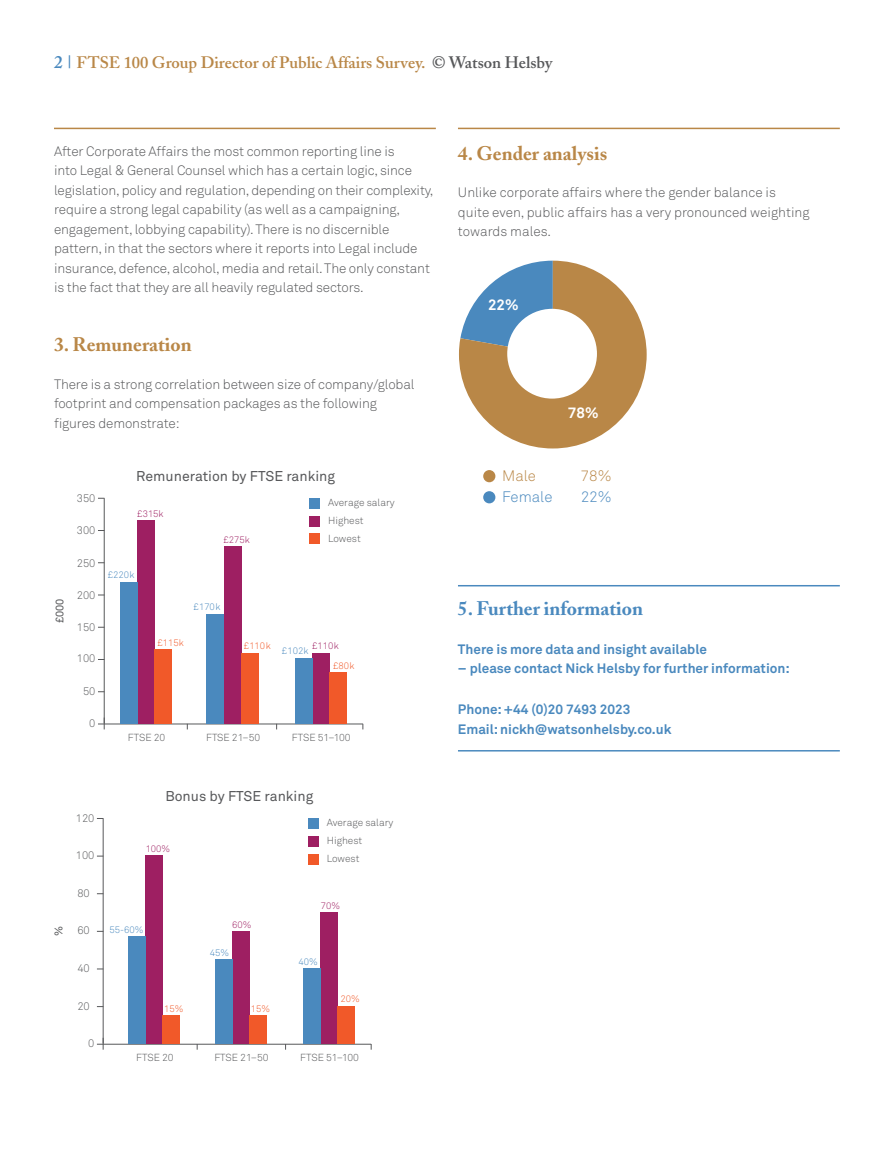
<style>
.page{position:relative;width:893px;height:1149px;background:#fff}
.page>*{position:absolute;margin:0;border:0;box-sizing:border-box;transform-origin:0 0}
.t1{font:700 19.5px "Adobe Caslon";color:#b98747}
.t2{font:700 19.5px "Adobe Caslon";color:#4a89be}
.t3{font:600 16.5px "Adobe Caslon";color:#b98747}
.t4{font:300 15px "Akkurat";color:#4a89be}
.t5{font:300 15px "Akkurat";color:#b98747}
.t6{font:700 15px "Akkurat";color:#fff}
.t7{font:14.1px "Akkurat";color:#57585a}
.t8{font:300 13.5px/19.5px "Akkurat";letter-spacing:-.01em;color:#57585a}
.t9{font:700 13.5px/19.5px "Akkurat";color:#4a89be}
.t10{font:300 10.95px "Akkurat";color:#57585a}
.t11{font:10.95px "Akkurat";color:#57585a}
.t12{font:300 10.2px/18px "Akkurat";color:#57585a}
.t13{font:300 9.3px "Akkurat";color:#4a89be}
.t14{font:300 9.3px "Akkurat";color:#9e1f62}
.t15{font:300 9.3px "Akkurat";color:#f15929}
.s1{font-size:17.7px;color:#4a89be}
.s2{color:#57585a}
</style>
<div class="page">
<hr style="left:54px;top:128px;width:382px;height:1px;background:#b98747">
<hr style="left:104px;top:723px;width:259px;height:1px;background:#57585a">
<hr style="left:104px;top:498px;width:1px;height:225px;background:#57585a">
<svg style="left:98px;top:717px;width:7px;height:12px"></svg>
<div style="left:137px;top:520px;width:18px;height:203px;background:#9e1f62"></div>
<div style="left:224px;top:546px;width:17px;height:177px;background:#9e1f62"></div>
<div style="left:312px;top:652px;width:17px;height:71px;background:#9e1f62"></div>
<div style="left:155px;top:649px;width:17px;height:74px;background:#f15929"></div>
<div style="left:241px;top:652px;width:17px;height:71px;background:#f15929"></div>
<div style="left:329px;top:671px;width:18px;height:52px;background:#f15929"></div>
<div style="left:295px;top:657px;width:17px;height:66px;background:#4a89be"></div>
<div style="left:120px;top:581px;width:17px;height:142px;background:#4a89be"></div>
<div style="left:207px;top:614px;width:17px;height:109px;background:#4a89be"></div>
<div style="left:309px;top:497px;width:11px;height:11px;background:#4a89be"></div>
<div style="left:309px;top:515px;width:11px;height:11px;background:#9e1f62"></div>
<div style="left:309px;top:533px;width:11px;height:11px;background:#f15929"></div>
<hr style="left:103px;top:1043px;width:268px;height:1px;background:#57585a">
<hr style="left:103px;top:818px;width:1px;height:225px;background:#57585a">
<svg style="left:97px;top:1037px;width:7px;height:12px"></svg>
<div style="left:146px;top:855px;width:17px;height:188px;background:#9e1f62"></div>
<div style="left:232px;top:930px;width:17px;height:113px;background:#9e1f62"></div>
<div style="left:320px;top:911px;width:18px;height:132px;background:#9e1f62"></div>
<div style="left:163px;top:1015px;width:17px;height:28px;background:#f15929"></div>
<div style="left:249px;top:1015px;width:18px;height:28px;background:#f15929"></div>
<div style="left:338px;top:1005px;width:17px;height:38px;background:#f15929"></div>
<div style="left:303px;top:968px;width:17px;height:75px;background:#4a89be"></div>
<div style="left:128px;top:936px;width:18px;height:107px;background:#4a89be"></div>
<div style="left:215px;top:958px;width:17px;height:85px;background:#4a89be"></div>
<div style="left:308px;top:817px;width:10px;height:11px;background:#4a89be"></div>
<div style="left:308px;top:835px;width:10px;height:11px;background:#9e1f62"></div>
<div style="left:308px;top:853px;width:10px;height:11px;background:#f15929"></div>
<svg style="left:459px;top:260px;width:188px;height:188px"></svg>
<div style="left:507px;top:309px;width:90px;height:89px;background:#fff;border-radius:50%"></div>
<div style="left:483px;top:470px;width:12px;height:12px;background:#b98747;border-radius:50%"></div>
<div style="left:483px;top:491px;width:12px;height:12px;background:#4a89be;border-radius:50%"></div>
<hr style="left:458px;top:128px;width:382px;height:1px;background:#b98747">
<hr style="left:458px;top:584px;width:382px;height:2px;background:#4a89be">
<hr style="left:458px;top:749px;width:382px;height:2px;background:#4a89be">
<p class="t3" style="left:54px;top:52px;width:500px"><span class="s1">2 |</span> FTSE 100 Group Director of Public Affairs Survey. <span class="s2">© Watson Helsby</span></p>
<p class="t8" style="left:54px;top:141px;width:381px">After Corporate Affairs the most common reporting line is<br>into Legal &amp; General Counsel which has a certain logic, since legislation, policy and regulation, depending on their complexity, require a strong legal capability (as well as a campaigning, engagement, lobbying capability). There is no discernible pattern, in that the sectors where it reports into Legal include insurance, defence, alcohol, media and retail. The only constant is the fact that they are all heavily regulated sectors.</p>
<h1 class="t1" style="left:54px;top:332px;width:139px">3. Remuneration</h1>
<p class="t8" style="left:54px;top:374px;width:362px">There is a strong correlation between size of company/global footprint and compensation packages as the following figures demonstrate:</p>
<p class="t11" style="left:53px;top:622px;width:26px;rotate:-90deg">£000</p>
<p class="t10" style="left:77px;top:491px;width:20px">350</p>
<p class="t10" style="left:77px;top:523px;width:20px">300</p>
<p class="t10" style="left:77px;top:555px;width:20px">250</p>
<p class="t10" style="left:77px;top:588px;width:20px">200</p>
<p class="t10" style="left:77px;top:620px;width:20px">150</p>
<p class="t10" style="left:77px;top:651px;width:20px">100</p>
<p class="t10" style="left:83px;top:683px;width:14px">50</p>
<p class="t10" style="left:89px;top:716px;width:8px">0</p>
<p class="t7" style="left:136px;top:467px;width:200px">Remuneration by FTSE ranking</p>
<p class="t14" style="left:137px;top:508px;width:28px">£315k</p>
<p class="t13" style="left:108px;top:568px;width:28px">£220k</p>
<p class="t14" style="left:223px;top:533px;width:28px">£275k</p>
<p class="t13" style="left:194px;top:601px;width:28px">£170k</p>
<p class="t15" style="left:158px;top:636px;width:28px">£115k</p>
<p class="t15" style="left:244px;top:639px;width:28px">£110k</p>
<p class="t12" style="left:328px;top:493px;width:68px">Average salary<br>Highest<br>Lowest</p>
<p class="t14" style="left:312px;top:640px;width:28px">£110k</p>
<p class="t15" style="left:333px;top:659px;width:23px">£80k</p>
<p class="t13" style="left:282px;top:645px;width:28px">£102k</p>
<p class="t12" style="left:128px;top:728px;width:39px">FTSE 20</p>
<p class="t12" style="left:206px;top:728px;width:56px">FTSE 21–50</p>
<p class="t12" style="left:292px;top:728px;width:60px">FTSE 51–100</p>
<p class="t10" style="left:76px;top:811px;width:20px">120</p>
<p class="t10" style="left:76px;top:848px;width:20px">100</p>
<p class="t10" style="left:77px;top:885px;width:14px">80</p>
<p class="t7" style="left:165px;top:787px;width:149px">Bonus by FTSE ranking</p>
<p class="t14" style="left:146px;top:843px;width:26px">100%</p>
<p class="t12" style="left:327px;top:813px;width:68px">Average salary<br>Highest<br>Lowest</p>
<p class="t14" style="left:321px;top:899px;width:21px">70%</p>
<p class="t11" style="left:52px;top:935px;width:12px;rotate:-90deg">%</p>
<p class="t13" style="left:109px;top:923px;width:35px">55-60%</p>
<p class="t10" style="left:77px;top:923px;width:14px">60</p>
<p class="t14" style="left:232px;top:918px;width:21px">60%</p>
<p class="t13" style="left:210px;top:946px;width:21px">45%</p>
<p class="t10" style="left:77px;top:960px;width:14px">40</p>
<p class="t13" style="left:298px;top:955px;width:21px">40%</p>
<p class="t10" style="left:77px;top:998px;width:14px">20</p>
<p class="t15" style="left:164px;top:1002px;width:21px">15%</p>
<p class="t15" style="left:251px;top:1002px;width:21px">15%</p>
<p class="t15" style="left:340px;top:992px;width:21px">20%</p>
<p class="t10" style="left:88px;top:1036px;width:8px">0</p>
<p class="t12" style="left:136px;top:1048px;width:39px">FTSE 20</p>
<p class="t12" style="left:214px;top:1048px;width:56px">FTSE 21–50</p>
<p class="t12" style="left:300px;top:1048px;width:60px">FTSE 51–100</p>
<h1 class="t1" style="left:458px;top:141px;width:151px">4. Gender analysis</h1>
<p class="t8" style="left:458px;top:182px;width:353px">Unlike corporate affairs where the gender balance is quite even, public affairs has a very pronounced weighting towards males.</p>
<p class="t6" style="left:488px;top:295px;width:32px">22%</p>
<p class="t6" style="left:568px;top:403px;width:32px">78%</p>
<p class="t5" style="left:502px;top:466px;width:35px">Male</p>
<p class="t4" style="left:502px;top:487px;width:52px">Female</p>
<p class="t5" style="left:581px;top:466px;width:32px">78%</p>
<p class="t4" style="left:581px;top:487px;width:32px">22%</p>
<h1 class="t2" style="left:458px;top:596px;width:187px">5. Further information</h1>
<p class="t9" style="left:458px;top:638px;width:250px">There is more data and insight available</p>
<p class="t9" style="left:458px;top:658px;width:333px">– please contact Nick Helsby for further information:</p>
<p class="t9" style="left:458px;top:699px;width:215px">Phone: +44 (0)20 7493 2023<br>Email: nickh@watsonhelsby.co.uk</p>
</div>
